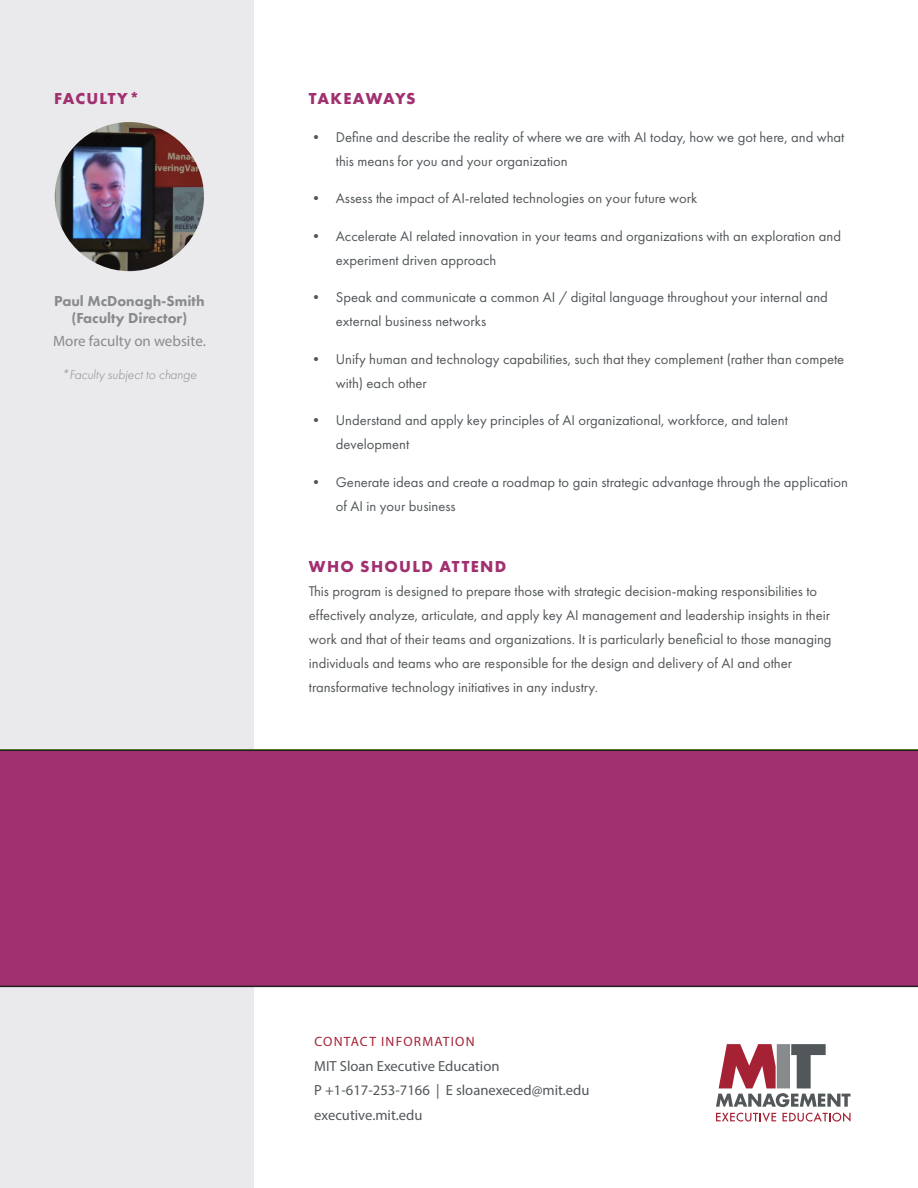
<style>
.page{position:relative;width:918px;height:1188px;background:#fff}
.page>*{position:absolute;margin:0;border:0;box-sizing:border-box;transform-origin:0 0}
.Subhead{font:700 16.5px "Futura PT";letter-spacing:.08em;color:#a13070}
.Bullet{font:800 15px/16.5px "Futura PT";color:#888b8d;text-align:center}
.Bullet-2{font:15px "Myriad Pro";color:#888b8d}
.Subhead-2{font:14.7px/24px "Futura PT";color:#52575a}
.t1{font:14.7px/24.8px "Myriad Pro";color:#52575a}
.Bullet-3{font:italic 300 13.5px "Futura PT";color:#888b8d}
.t2{font:13.5px "Myriad Pro";letter-spacing:.09em;color:#a52235}
</style>
<div class="page">
<div style="left:0;top:0;width:254px;height:1188px;background:#eae9eb"></div>
<svg style="left:716px;top:1044px;width:135px;height:78px"></svg>
<img style="left:55px;top:122px;width:149px;height:149px;border-radius:75px">
<div style="left:0;top:750px;width:918px;height:237px;background:#a13070"></div>
<p class="Subhead" style="left:54px;top:88px;width:87px">FACULTY*</p>
<p class="Bullet" style="left:54px;top:293px;width:152px">Paul McDonagh-Smith (Faculty Director)</p>
<p class="Bullet-2" style="left:53px;top:332px;width:154px">More faculty on website.</p>
<p class="Bullet-3" style="left:62px;top:367px;width:136px">*Faculty subject to change</p>
<p class="Subhead" style="left:309px;top:88px;width:108px">TAKEAWAYS</p>
<p class="Subhead-2" style="left:336px;top:125px;width:510px;text-indent:-27px">• Define and describe the reality of where we are with AI today, how we got here, and what this means for you and your organization</p>
<p class="Subhead-2" style="left:309px;top:186px;width:390px">• Assess the impact of AI-related technologies on your future work</p>
<p class="Subhead-2" style="left:336px;top:224px;width:507px;text-indent:-27px">• Accelerate AI related innovation in your teams and organizations with an exploration and experiment driven approach</p>
<p class="Subhead-2" style="left:336px;top:285px;width:494px;text-indent:-27px">• Speak and communicate a common AI / digital language throughout your internal and external business networks</p>
<p class="Subhead-2" style="left:336px;top:347px;width:510px;text-indent:-27px">• Unify human and technology capabilities, such that they complement (rather than compete with) each other</p>
<p class="Subhead-2" style="left:336px;top:408px;width:454px;text-indent:-27px">• Understand and apply key principles of AI organizational, workforce, and talent development</p>
<p class="Subhead-2" style="left:336px;top:470px;width:514px;text-indent:-27px">• Generate ideas and create a roadmap to gain strategic advantage through the application of AI in your business</p>
<p class="Subhead" style="left:309px;top:556px;width:199px">WHO SHOULD ATTEND</p>
<p class="Subhead-2" style="left:309px;top:579px;width:524px">This program is designed to prepare those with strategic decision-making responsibilities to effectively analyze, articulate, and apply key AI management and leadership insights in their work and that of their teams and organizations. It is particularly beneficial to those managing individuals and teams who are responsible for the design and delivery of AI and other transformative technology initiatives in any industry.</p>
<p class="t2" style="left:314px;top:1033px;width:162px">CONTACT INFORMATION</p>
<p class="t1" style="left:314px;top:1053px;width:277px">MIT Sloan Executive Education<br>P +1-617-253-7166 | E sloanexeced@mit.edu executive.mit.edu</p>
</div>
